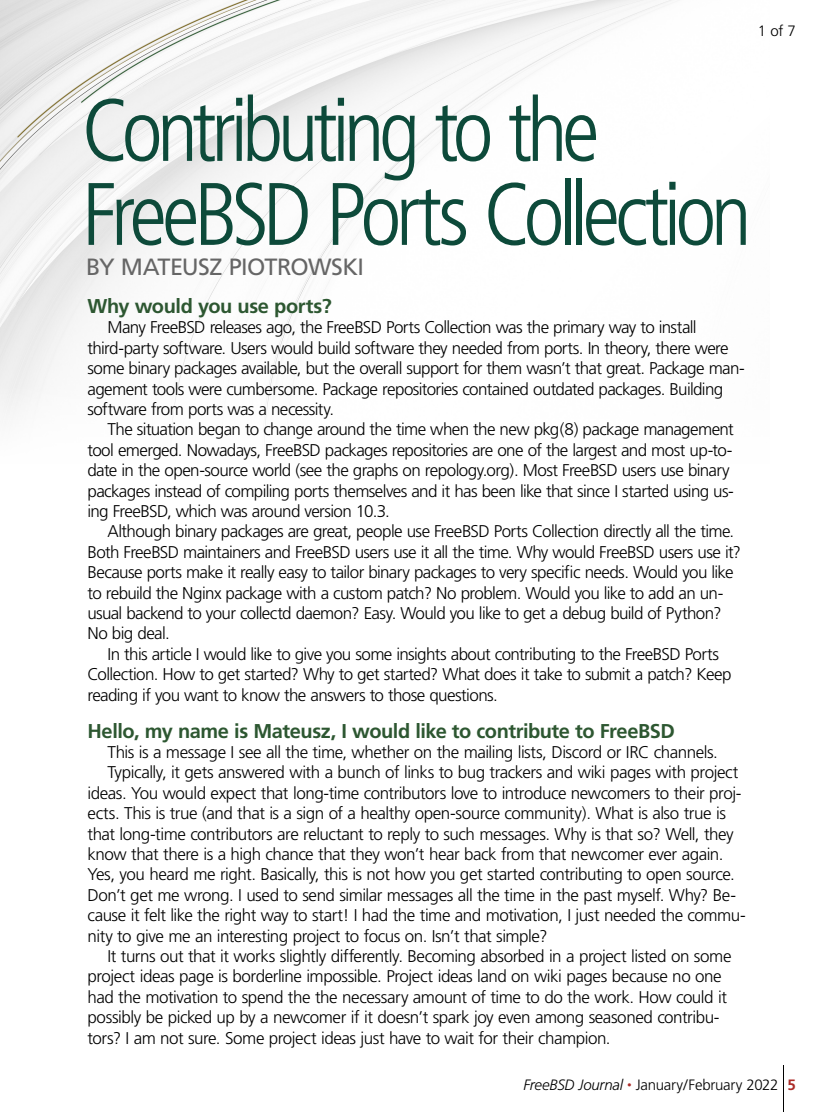
<style>
.page{position:relative;width:834px;height:1112px;background:#fff}
.page>*{position:absolute;margin:0;border:0;box-sizing:border-box;transform-origin:0 0}
.t1{font:300 condensed 88.5px/84px "Frutiger";letter-spacing:-.065em;color:#0d4a3a}
.by_line{font:23.5px "Frutiger";letter-spacing:-.025em;color:#666}
.a_head{font:700 20px "Frutiger";letter-spacing:-.02em;color:#2d5731}
.body_copy{font:300 17px/20.4px "Frutiger";letter-spacing:-.035em;color:#000}
.t2{font:300 15px "Frutiger";letter-spacing:-.02em;color:#000}
.s1{font-style:italic}
.s2{font-style:italic;font-size:9px;color:#ac2b28}
.s3{font-weight:700;color:#ac2b28}
</style>
<div class="page">
<img style="left:0;top:0;width:672px;height:426px">
<hr style="left:783px;top:1065px;width:1px;height:47px;background:#000">
<p class="t2" style="left:758px;top:22px;width:40px">1 of 7</p>
<p class="t1" style="left:82px;top:90px;width:672px">Contributing to the<br>FreeBSD Ports Collection</p>
<p class="by_line" style="left:86px;top:253px;width:279px">BY MATEUSZ PIOTROWSKI</p>
<p class="a_head" style="left:88px;top:294px;width:246px">Why would you use ports?</p>
<p class="body_copy" style="left:88px;top:318px;width:659px;text-indent:20px">Many FreeBSD releases ago, the FreeBSD Ports Collection was the primary way to install third-party software. Users would build software they needed from ports. In theory, there were some binary packages available, but the overall support for them wasn’t that great. Package man&shy;agement tools were cumbersome. Package repositories contained outdated packages. Building software from ports was a necessity.</p>
<p class="body_copy" style="left:88px;top:420px;width:648px;text-indent:20px">The situation began to change around the time when the new pkg(8) package management tool emerged. Nowadays, FreeBSD packages repositories are one of the largest and most up-to&shy;date in the open-source world (see the graphs on repology.org). Most FreeBSD users use binary packages instead of compiling ports themselves and it has been like that since I started using us&shy;ing FreeBSD, which was around version 10.3.</p>
<p class="body_copy" style="left:88px;top:522px;width:655px;text-indent:20px">Although binary packages are great, people use FreeBSD Ports Collection directly all the time.<br>Both FreeBSD maintainers and FreeBSD users use it all the time. Why would FreeBSD users use it?<br>Because ports make it really easy to tailor binary packages to very specific needs. Would you like to rebuild the Nginx package with a custom patch? No problem. Would you like to add an un&shy;usual backend to your collectd daemon? Easy. Would you like to get a debug build of Python?<br>No big deal.</p>
<p class="body_copy" style="left:88px;top:644px;width:645px;text-indent:20px">In this article I would like to give you some insights about contributing to the FreeBSD Ports<br>Collection. How to get started? Why to get started? What does it take to submit a patch? Keep reading if you want to know the answers to those questions.</p>
<p class="a_head" style="left:88px;top:719px;width:589px">Hello, my name is Mateusz, I would like to contribute to FreeBSD</p>
<p class="body_copy" style="left:108px;top:742px;width:612px">This is a message I see all the time, whether on the mailing lists, Discord or IRC channels.</p>
<p class="body_copy" style="left:88px;top:763px;width:660px;text-indent:20px">Typically, it gets answered with a bunch of links to bug trackers and wiki pages with project ideas. You would expect that long-time contributors love to introduce newcomers to their proj&shy;ects. This is true (and that is a sign of a healthy open-source community). What is also true is that long-time contributors are reluctant to reply to such messages. Why is that so? Well, they know that there is a high chance that they won’t hear back from that newcomer ever again.<br>Yes, you heard me right. Basically, this is not how you get started contributing to open source.<br>Don’t get me wrong. I used to send similar messages all the time in the past myself. Why? Be&shy;cause it felt like the right way to start! I had the time and motivation, I just needed the commu&shy;nity to give me an interesting project to focus on. Isn’t that simple?</p>
<p class="body_copy" style="left:88px;top:946px;width:646px;text-indent:20px">It turns out that it works slightly differently. Becoming absorbed in a project listed on some project ideas page is borderline impossible. Project ideas land on wiki pages because no one had the motivation to spend the the necessary amount of time to do the work. How could it possibly be picked up by a newcomer if it doesn’t spark joy even among seasoned contribu&shy;tors? I am not sure. Some project ideas just have to wait for their champion.</p>
<p class="t2" style="left:523px;top:1077px;width:274px"><span class="s1">FreeBSD Journal</span> <span class="s2">•</span> January/February 2022 <span class="s3">5</span></p>
</div>
